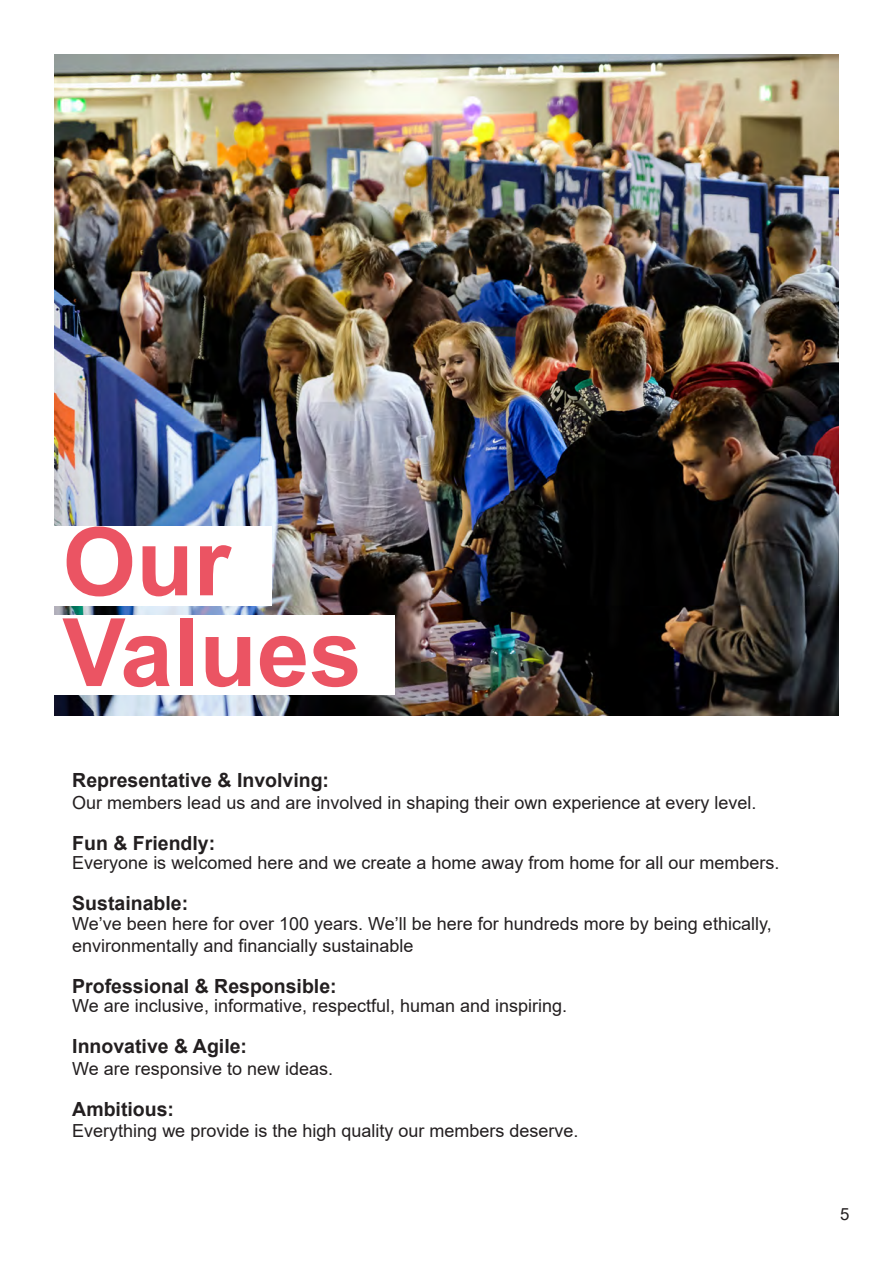
<style>
.page{position:relative;width:893px;height:1263px;background:#fff}
.page>*{position:absolute;margin:0;border:0;box-sizing:border-box;transform-origin:0 0}
.t1{font:700 94.5px "Arial";color:#eb5463}
.t2{font:700 19.5px "Arial";color:#231f20}
.t3{font:18px/21.6px "Arial";color:#231f20}
.t4{font:16.8px "Arial";color:#231f20}
</style>
<div class="page">
<img style="left:54px;top:54px;width:785px;height:662px">
<div style="left:52px;top:615px;width:343px;height:80px;background:#fff"></div>
<div style="left:52px;top:526px;width:219px;height:80px;background:#fff"></div>
<h1 class="t1" style="left:63px;top:495px;width:170px">Our</h1>
<h1 class="t1" style="left:63px;top:586px;width:301px">Values</h1>
<p class="t2" style="left:72px;top:766px;width:258px">Representative &amp; Involving:</p>
<p class="t3" style="left:72px;top:791px;width:686px">Our members lead us and are involved in shaping their own experience at every level.</p>
<p class="t2" style="left:72px;top:829px;width:145px">Fun &amp; Friendly:</p>
<p class="t3" style="left:72px;top:852px;width:709px">Everyone is welcomed here and we create a home away from home for all our members.</p>
<p class="t2" style="left:72px;top:890px;width:117px">Sustainable:</p>
<p class="t3" style="left:72px;top:913px;width:701px">We’ve been here for over 100 years. We’ll be here for hundreds more by being ethically, environmentally and financially sustainable</p>
<p class="t2" style="left:72px;top:972px;width:266px">Professional &amp; Responsible:</p>
<p class="t3" style="left:72px;top:995px;width:496px">We are inclusive, informative, respectful, human and inspiring.</p>
<p class="t2" style="left:72px;top:1033px;width:176px">Innovative &amp; Agile:</p>
<p class="t3" style="left:72px;top:1057px;width:262px">We are responsive to new ideas.</p>
<p class="t2" style="left:72px;top:1095px;width:103px">Ambitious:</p>
<p class="t3" style="left:72px;top:1120px;width:508px">Everything we provide is the high quality our members deserve.</p>
<p class="t4" style="left:840px;top:1202px;width:11px">5</p>
</div>
